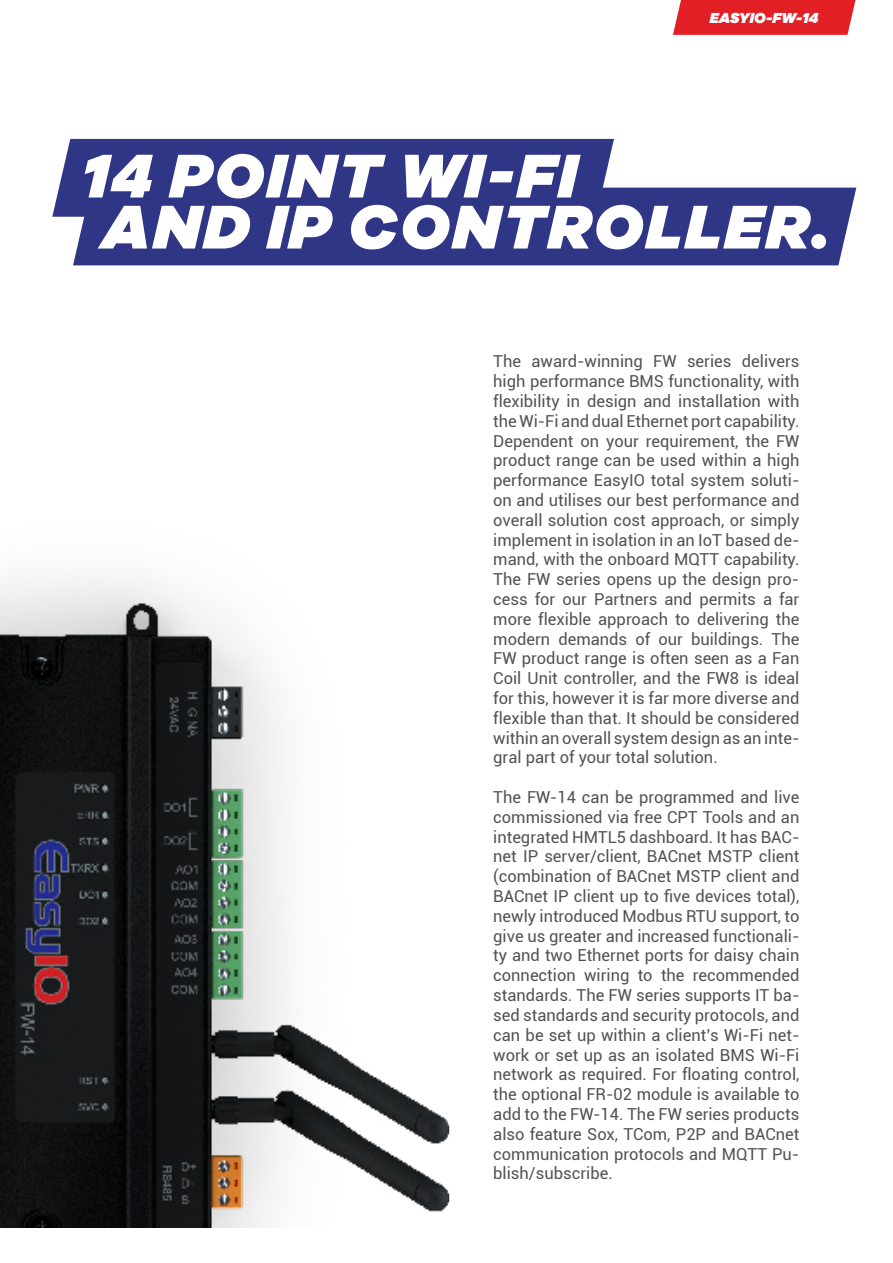
<style>
.page{position:relative;width:893px;height:1263px;background:#fff}
.page>*{position:absolute;margin:0;border:0;box-sizing:border-box;transform-origin:0 0}
.t1{font:italic 900 63.75px "Galano Grotesque";letter-spacing:.04em;color:#fff}
.t2{font:16.5px/19.8px "Roboto";color:#515353;text-align:justify}
.t3{font:italic 900 15px "Galano Grotesque";letter-spacing:-.005em;color:#fff}
</style>
<div class="page">
<svg style="left:673px;top:0;width:182px;height:35px;background:#e4282f"></svg>
<img style="left:0;top:578px;width:450px;height:649px">
<div style="left:52px;top:139px;width:562px;height:78px;background:#303686"></div>
<div style="left:73px;top:188px;width:783px;height:77px;background:#303686"></div>
<h1 class="t1" style="left:82px;top:135px;width:496px">14 POINT WI-FI</h1>
<p class="t3" style="left:710px;top:9px;width:110px">EASYIO-FW-14</p>
<h1 class="t1" style="left:101px;top:186px;width:729px">AND IP CONTROLLER.</h1>
<p class="t2" style="left:493px;top:351px;width:308px">The award-winning FW series delivers high performance BMS functionality, with flexibility in design and installation with the Wi-Fi and dual Ethernet port capability.<br>Dependent on your requirement, the FW product range can be used within a high performance EasyIO total system soluti&shy;on and utilises our best performance and overall solution cost approach, or simply implement in isolation in an IoT based de&shy;mand, with the onboard MQTT capability.<br>The FW series opens up the design pro&shy;cess for our Partners and permits a far more flexible approach to delivering the modern demands of our buildings. The FW product range is often seen as a Fan Coil Unit controller, and the FW8 is ideal for this, however it is far more diverse and flexible than that. It should be considered within an overall system design as an inte&shy;gral part of your total solution.</p>
<p class="t2" style="left:493px;top:787px;width:308px">The FW-14 can be programmed and live commissioned via free CPT Tools and an integrated HMTL5 dashboard. It has BAC&shy;net IP server/client, BACnet MSTP client (combination of BACnet MSTP client and BACnet IP client up to five devices total), newly introduced Modbus RTU support, to give us greater and increased functionali&shy;ty and two Ethernet ports for daisy chain connection wiring to the recommended standards. The FW series supports IT ba&shy;sed standards and security protocols, and can be set up within a client’s Wi-Fi net&shy;work or set up as an isolated BMS Wi-Fi network as required. For floating control, the optional FR-02 module is available to add to the FW-14. The FW series products also feature Sox, TCom, P2P and BACnet communication protocols and MQTT Pu&shy;blish/subscribe.</p>
</div>
